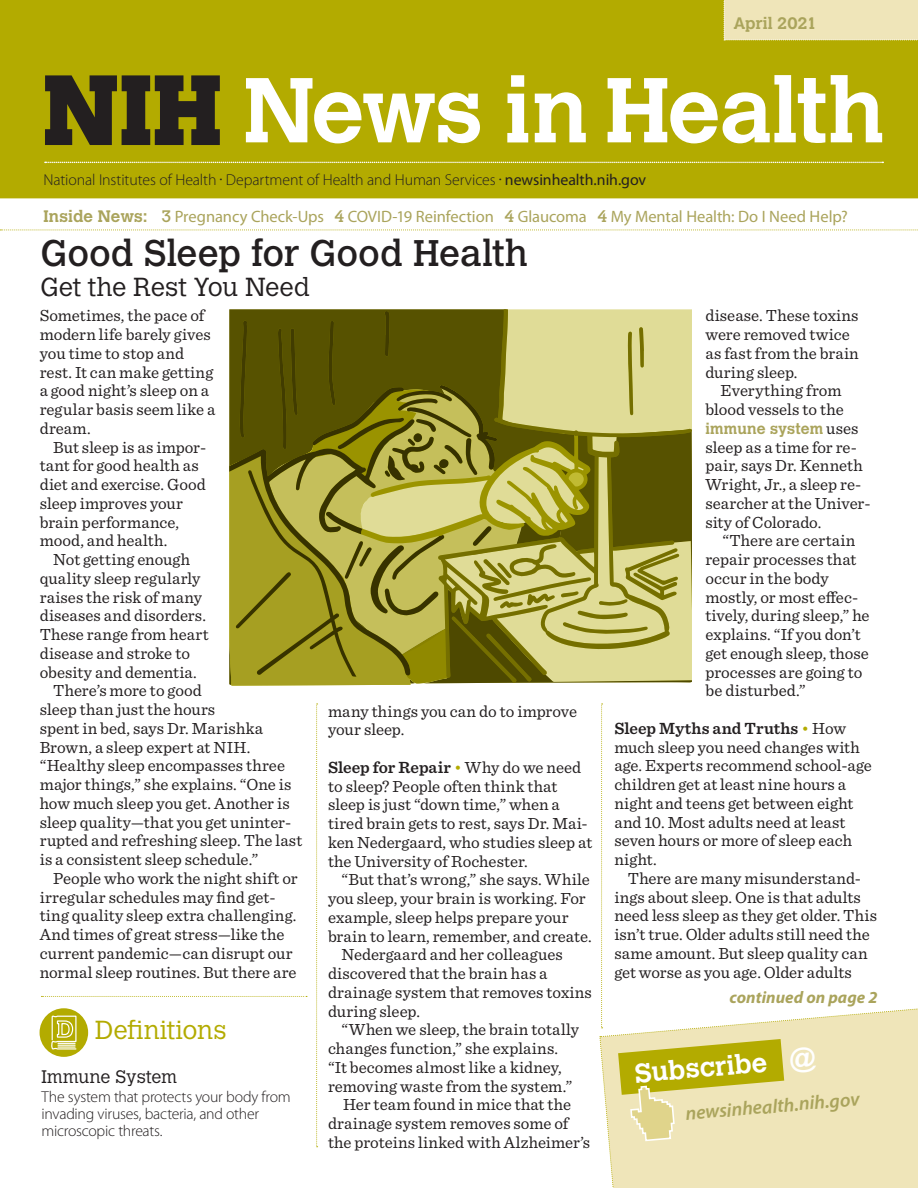
<style>
.page{position:relative;width:918px;height:1188px;background:#fff}
.page>*{position:absolute;margin:0;border:0;box-sizing:border-box;transform-origin:0 0}
.t1{font:36.75px "Calvert MT Std";letter-spacing:-.005em;color:#231f20}
.t2{font:700 26.85px "Calvert MT Std";color:#fff}
.t3{font:300 25.8px "Calvert MT Std";color:#231f20}
.t4{font:300 25.8px "Calvert MT Std";letter-spacing:.005em;color:#b3ab00}
.NewsIH_Body{font:italic 600 19.5px "Myriad Pro";color:#aaa45c}
.NewsIH_Body-2{font:300 18px "Calvert MT Std";color:#231f20}
.NewsIH_Body-3{font:16.8px/18.8px "Sentinel";color:#231f20}
.t5{font:italic 700 16.8px "Myriad Pro";letter-spacing:.005em;color:#aaa45c}
.t6{font:16.5px "Myriad Pro";letter-spacing:-.005em;color:#aaa45c}
.t7{font:700 16.5px "Calvert MT Std";color:#aaa45c}
.t8{font:300 15.9px "Myriad Pro";letter-spacing:-.005em;color:#231f20}
.NewsIH_Body-4{font:300 15.75px/16.8px "Myriad Pro";letter-spacing:-.015em;color:#231f20}
.NewsIH_Body-5{font:700 15.3px "Calvert MT Std";letter-spacing:.01em;color:#aaa45c}
.s1{font-weight:400}
.s2{font-family:"Calvert MT Std";font-weight:700}
.s3{font-family:"Calvert MT Std"}
.s4{font-weight:600}
.s5{color:#b3ab00}
.s6{font-family:"Sentinel";font-weight:400;font-size:16.8px;color:#231f20}
</style>
<div class="page">
<svg style="left:0;top:0;width:918px;height:198px;background:#b3ac1d"></svg>
<svg style="left:0;top:229px;width:918px;height:1px"></svg>
<svg style="left:316px;top:704px;width:2px;height:443px"></svg>
<div style="left:724px;top:0;width:194px;height:41px;background:#efe5b9"></div>
<svg style="left:45px;top:162px;width:838px;height:1px"></svg>
<div style="left:40px;top:1008px;width:48px;height:49px;background:#b3ab00;border-radius:50%"></div>
<svg style="left:51px;top:1015px;width:26px;height:35px"></svg>
<svg style="left:41px;top:996px;width:266px;height:1px"></svg>
<svg style="left:229px;top:311px;width:463px;height:375px;background:#9b963e"></svg>
<svg style="left:599px;top:704px;width:319px;height:484px"></svg>
<p class="t7" style="left:733px;top:13px;width:85px">April 2021</p>
<p class="t8" style="left:44px;top:171px;width:604px">National Institutes of Health <sup>•</sup> Department of Health and Human Services <sup>•</sup> <span class="s1">newsinhealth.nih.gov</span></p>
<p class="t6" style="left:44px;top:207px;width:806px"><span class="s2">Inside News:</span> <span class="s3">3</span> Pregnancy Check-Ups <span class="s3">4</span> COVID-19 Reinfection <span class="s3">4</span> Glaucoma <span class="s3">4</span> My Mental Health: Do I Need Help?</p>
<p class="t1" style="left:40px;top:232px;width:489px">Good Sleep for Good Health</p>
<p class="t3" style="left:40px;top:273px;width:271px">Get the Rest You Need</p>
<p class="NewsIH_Body-3" style="left:40px;top:305px;width:177px">Sometimes, the pace of modern life barely gives you time to stop and rest. It can make getting a good night’s sleep on a regular basis seem like a dream.</p>
<p class="NewsIH_Body-3" style="left:40px;top:437px;width:168px;text-indent:13px">But sleep is as impor&shy;tant for good health as diet and exercise. Good sleep improves your brain performance, mood, and health.</p>
<p class="NewsIH_Body-3" style="left:40px;top:549px;width:170px;text-indent:13px">Not getting enough quality sleep regularly raises the risk of many diseases and disorders.<br>These range from heart disease and stroke to obesity and dementia.</p>
<p class="NewsIH_Body-3" style="left:40px;top:680px;width:264px;text-indent:13px">There’s more to good<br>sleep than just the hours<br>spent in bed, says Dr. Marishka<br>Brown, a sleep expert at NIH. “Healthy sleep encompasses three major things,” she explains. “One is how much sleep you get. Another is sleep quality—that you get uninter&shy;rupted and refreshing sleep. The last is a consistent sleep schedule.”</p>
<p class="NewsIH_Body-3" style="left:40px;top:868px;width:259px;text-indent:13px">People who work the night shift or irregular schedules may find get&shy;ting quality sleep extra challenging.<br>And times of great stress—like the current pandemic—can disrupt our normal sleep routines. But there are</p>
<p class="t4" style="left:95px;top:1015px;width:133px">Definitions</p>
<p class="NewsIH_Body-2" style="left:41px;top:1067px;width:137px">Immune System</p>
<p class="NewsIH_Body-4" style="left:41px;top:1089px;width:251px">The system that protects your body from invading viruses, bacteria, and other microscopic threats.</p>
<p class="NewsIH_Body-3" style="left:328px;top:701px;width:251px">many things you can do to improve your sleep.</p>
<p class="NewsIH_Body-3" style="left:328px;top:757px;width:266px"><span class="s4">Sleep for Repair</span> <span class="s5">•</span> Why do we need to sleep? People often think that sleep is just “down time,” when a tired brain gets to rest, says Dr. Mai&shy;ken Nedergaard, who studies sleep at the University of Rochester.</p>
<p class="NewsIH_Body-3" style="left:328px;top:869px;width:265px;text-indent:14px">“But that’s wrong,” she says. While you sleep, your brain is working. For example, sleep helps prepare your brain to learn, remember, and create.</p>
<p class="NewsIH_Body-3" style="left:328px;top:944px;width:265px;text-indent:14px">Nedergaard and her colleagues discovered that the brain has a drainage system that removes toxins during sleep.</p>
<p class="NewsIH_Body-3" style="left:328px;top:1019px;width:253px;text-indent:14px">“When we sleep, the brain totally changes function,” she explains. “It becomes almost like a kidney, removing waste from the system.”</p>
<p class="NewsIH_Body-3" style="left:328px;top:1094px;width:264px;text-indent:15px">Her team found in mice that the drainage system removes some of the proteins linked with Alzheimer’s</p>
<p class="NewsIH_Body-3" style="left:705px;top:305px;width:155px">disease. These toxins were removed twice as fast from the brain during sleep.</p>
<p class="NewsIH_Body-3" style="left:705px;top:380px;width:140px;text-align:right">Everything from blood vessels to the</p>
<p class="NewsIH_Body-5" style="left:705px;top:419px;width:155px">immune system <span class="s6">uses</span></p>
<p class="NewsIH_Body-3" style="left:705px;top:437px;width:167px">sleep as a time for re&shy;pair, says Dr. Kenneth<br>Wright, Jr., a sleep re&shy;searcher at the Univer&shy;sity of Colorado.</p>
<p class="NewsIH_Body-3" style="left:705px;top:530px;width:166px;text-indent:17px">“There are certain repair processes that occur in the body mostly, or most effec&shy;tively, during sleep,” he explains. “If you don’t get enough sleep, those processes are going to be disturbed.”</p>
<p class="NewsIH_Body-3" style="left:614px;top:718px;width:259px"><span class="s4">Sleep Myths and Truths</span> <span class="s5">•</span> How much sleep you need changes with age. Experts recommend school-age children get at least nine hours a night and teens get between eight and 10. Most adults need at least seven hours or more of sleep each night.</p>
<p class="NewsIH_Body-3" style="left:614px;top:868px;width:264px;text-indent:14px">There are many misunderstand&shy;ings about sleep. One is that adults need less sleep as they get older. This isn’t true. Older adults still need the same amount. But sleep quality can get worse as you age. Older adults</p>
<p class="t5" style="left:729px;top:988px;width:150px">continued on page 2</p>
<p class="t2" style="left:634px;top:1056px;width:134px;rotate:-5deg">Subscribe</p>
<p class="NewsIH_Body" style="left:685px;top:1103px;width:176px;rotate:-5deg">newsinhealth.nih.gov</p>
</div>
